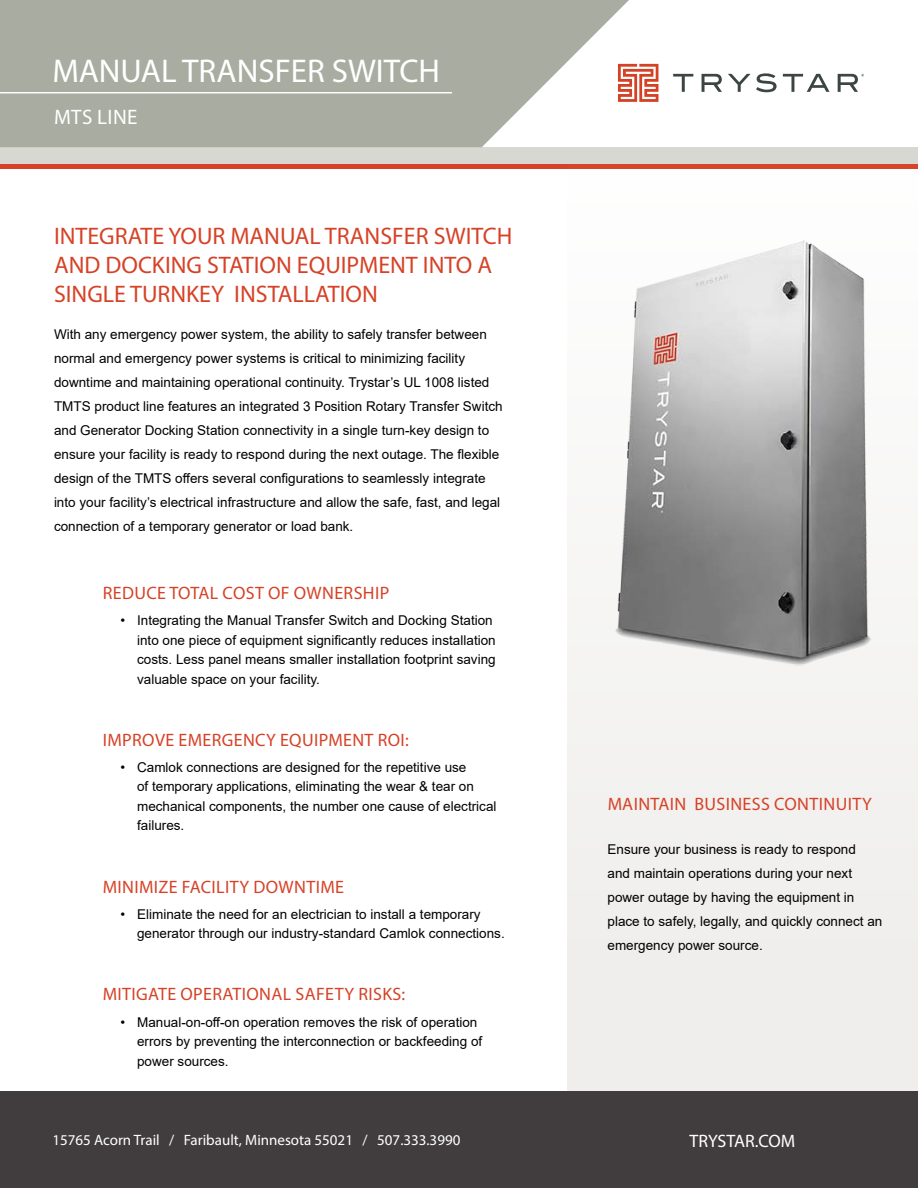
<style>
.page{position:relative;width:918px;height:1188px;background:#fff}
.page>*{position:absolute;margin:0;border:0;box-sizing:border-box;transform-origin:0 0}
.t1{font:33px "Myriad Pro";color:#fff}
.t2{font:24px/28.8px "Myriad Pro";color:#d64227}
.t3{font:21px "Myriad Pro";letter-spacing:.02em;color:#fff}
.t4{font:18px "Myriad Pro";letter-spacing:.02em;color:#d64227}
.t5{font:18px "Myriad Pro";letter-spacing:-.005em;color:#fff}
.t6{font:15px "Myriad Pro";color:#fff}
.t7{font:13.5px/24px "Arial";color:#000}
</style>
<div class="page">
<div style="left:0;top:159px;width:918px;height:10px;background:#d64227"></div>
<div style="left:0;top:147px;width:918px;height:17px;background:#d8d8d3"></div>
<div style="left:567px;top:164px;width:351px;height:1024px;background:#efeeec"></div>
<svg style="left:673px;top:74px;width:20px;height:18px"></svg>
<svg style="left:702px;top:74px;width:20px;height:18px"></svg>
<svg style="left:728px;top:73px;width:49px;height:19px"></svg>
<svg style="left:783px;top:74px;width:47px;height:18px"></svg>
<svg style="left:838px;top:74px;width:26px;height:18px"></svg>
<svg style="left:643px;top:64px;width:15px;height:38px"></svg>
<div style="left:0;top:1091px;width:918px;height:97px;background:#413d3e"></div>
<svg style="left:0;top:0;width:643px;height:147px;background:#b4b6ab"></svg>
<hr style="left:0;top:92px;width:452px;height:1px;background:#fff">
<img style="left:583px;top:189px;width:299px;height:476px">
<h1 class="t1" style="left:52px;top:51px;width:389px">MANUAL TRANSFER SWITCH</h1>
<h3 class="t3" style="left:54px;top:104px;width:85px">MTS LINE</h3>
<h2 class="t2" style="left:54px;top:221px;width:460px">INTEGRATE YOUR MANUAL TRANSFER SWITCH<br>AND DOCKING STATION EQUIPMENT INTO A<br>SINGLE TURNKEY INSTALLATION</h2>
<p class="t7" style="left:54px;top:323px;width:450px">With any emergency power system, the ability to safely transfer between normal and emergency power systems is critical to minimizing facility downtime and maintaining operational continuity. Trystar’s UL 1008 listed TMTS product line features an integrated 3 Position Rotary Transfer Switch and Generator Docking Station connectivity in a single turn-key design to ensure your facility is ready to respond during the next outage. The flexible design of the TMTS offers several configurations to seamlessly integrate into your facility’s electrical infrastructure and allow the safe, fast, and legal connection of a temporary generator or load bank.</p>
<h3 class="t4" style="left:103px;top:582px;width:288px">REDUCE TOTAL COST OF OWNERSHIP</h3>
<p class="t7" style="left:137px;top:611px;width:360px;line-height:19.5px;text-indent:-16px">• Integrating the Manual Transfer Switch and Docking Station into one piece of equipment significantly reduces installation costs. Less panel means smaller installation footprint saving valuable space on your facility.</p>
<h3 class="t4" style="left:103px;top:729px;width:308px">IMPROVE EMERGENCY EQUIPMENT ROI:</h3>
<p class="t7" style="left:137px;top:757px;width:361px;line-height:19.5px;text-indent:-16px">• Camlok connections are designed for the repetitive use<br>of temporary applications, eliminating the wear &amp; tear on mechanical components, the number one cause of electrical failures.</p>
<h3 class="t4" style="left:103px;top:875px;width:243px">MINIMIZE FACILITY DOWNTIME</h3>
<p class="t7" style="left:137px;top:904px;width:369px;line-height:19.5px;text-indent:-16px">• Eliminate the need for an electrician to install a temporary generator through our industry-standard Camlok connections.</p>
<h3 class="t4" style="left:103px;top:983px;width:304px">MITIGATE OPERATIONAL SAFETY RISKS:</h3>
<p class="t7" style="left:137px;top:1012px;width:347px;line-height:19.5px;text-indent:-16px">• Manual-on-off-on operation removes the risk of operation errors by preventing the interconnection or backfeeding of power sources.</p>
<h3 class="t4" style="left:608px;top:793px;width:266px">MAINTAIN BUSINESS CONTINUITY</h3>
<p class="t7" style="left:608px;top:837px;width:276px">Ensure your business is ready to respond<br>and maintain operations during your next power outage by having the equipment in place to safely, legally, and quickly connect an emergency power source.</p>
<p class="t6" style="left:52px;top:1131px;width:409px">15765 Acorn Trail / Faribault, Minnesota 55021 / 507.333.3990</p>
<h3 class="t5" style="left:690px;top:1130px;width:107px">TRYSTAR.COM</h3>
</div>
